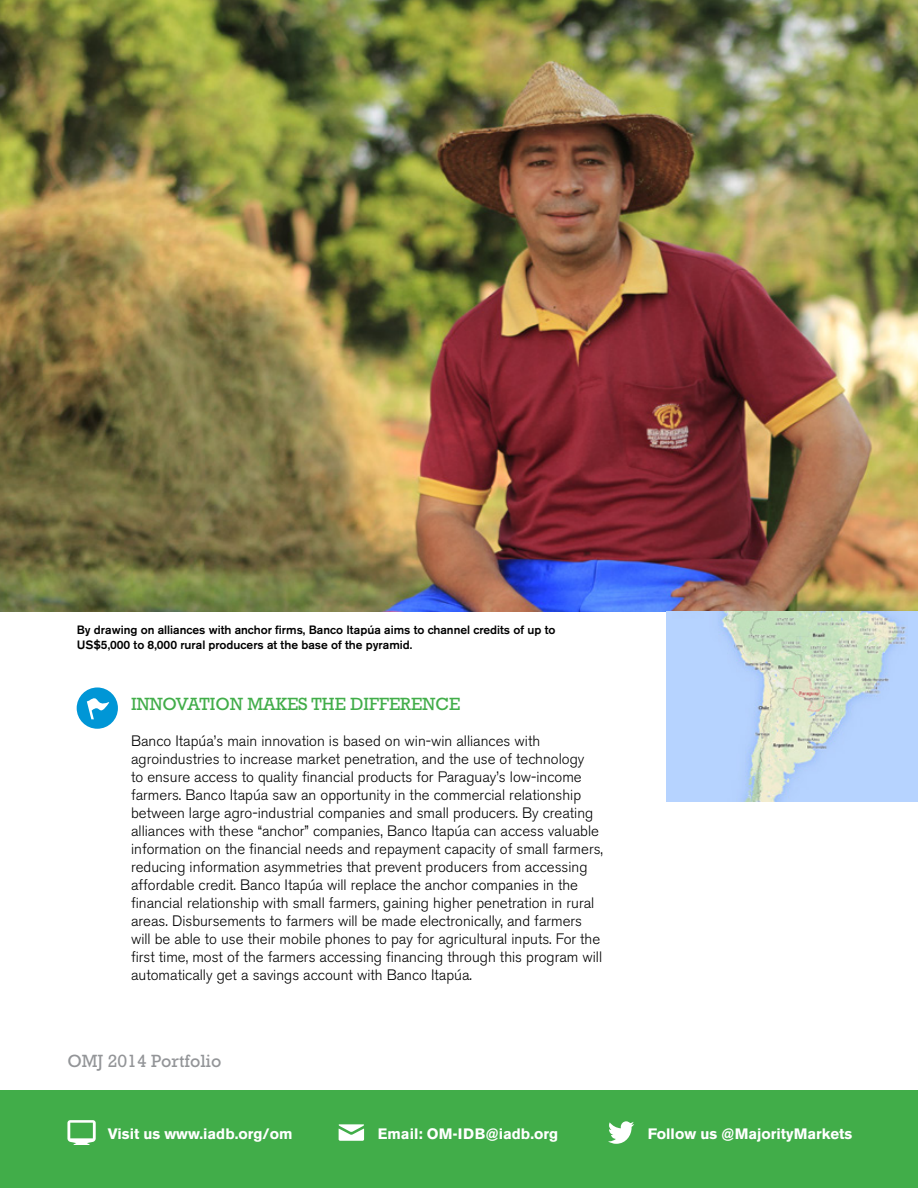
<style>
.page{position:relative;width:918px;height:1188px;background:#fff}
.page>*{position:absolute;margin:0;border:0;box-sizing:border-box;transform-origin:0 0}
.t1{font:18px "Rockwell Std";color:#41ad49}
.t2{font:18px "Rockwell Std";color:#939598}
.t3{font:300 15px/18px "Akzidenz Grotesk BE";color:#000}
.t4{font:700 15px "Akzidenz Grotesk BE";color:#fff}
.t5{font:500 12px/14.4px "Akzidenz Grotesk BE";color:#000}
</style>
<div class="page">
<div style="left:0;top:1091px;width:918px;height:97px;background:#41ad49"></div>
<div style="left:77px;top:687px;width:41px;height:42px;background:#0096d6;border-radius:50%"></div>
<svg style="left:87px;top:698px;width:22px;height:22px"></svg>
<img style="left:0;top:0;width:918px;height:611px">
<img style="left:666px;top:611px;width:252px;height:191px">
<svg style="left:608px;top:1121px;width:26px;height:23px"></svg>
<svg style="left:338px;top:1124px;width:27px;height:17px"></svg>
<svg style="left:67px;top:1120px;width:29px;height:25px"></svg>
<p class="t5" style="left:77px;top:623px;width:480px">By drawing on alliances with anchor firms, Banco Itapúa aims to channel credits of up to<br>US$5,000 to 8,000 rural producers at the base of the pyramid.</p>
<p class="t1" style="left:131px;top:694px;width:331px">INNOVATION MAKES THE DIFFERENCE</p>
<p class="t3" style="left:131px;top:733px;width:473px">Banco Itapúa’s main innovation is based on win-win alliances with agroindustries to increase market penetration, and the use of technology<br>to ensure access to quality financial products for Paraguay’s low-income farmers. Banco Itapúa saw an opportunity in the commercial relationship between large agro-industrial companies and small producers. By creating alliances with these “anchor” companies, Banco Itapúa can access valuable information on the financial needs and repayment capacity of small farmers, reducing information asymmetries that prevent producers from accessing affordable credit. Banco Itapúa will replace the anchor companies in the financial relationship with small farmers, gaining higher penetration in rural areas. Disbursements to farmers will be made electronically, and farmers will be able to use their mobile phones to pay for agricultural inputs. For the first time, most of the farmers accessing financing through this program will automatically get a savings account with Banco Itapúa.</p>
<p class="t2" style="left:67px;top:1051px;width:155px">OMJ 2014 Portfolio</p>
<p class="t4" style="left:108px;top:1125px;width:186px">Visit us www.iadb.org/om</p>
<p class="t4" style="left:378px;top:1125px;width:182px">Email: OM-IDB@iadb.org</p>
<p class="t4" style="left:648px;top:1125px;width:206px">Follow us @MajorityMarkets</p>
</div>
